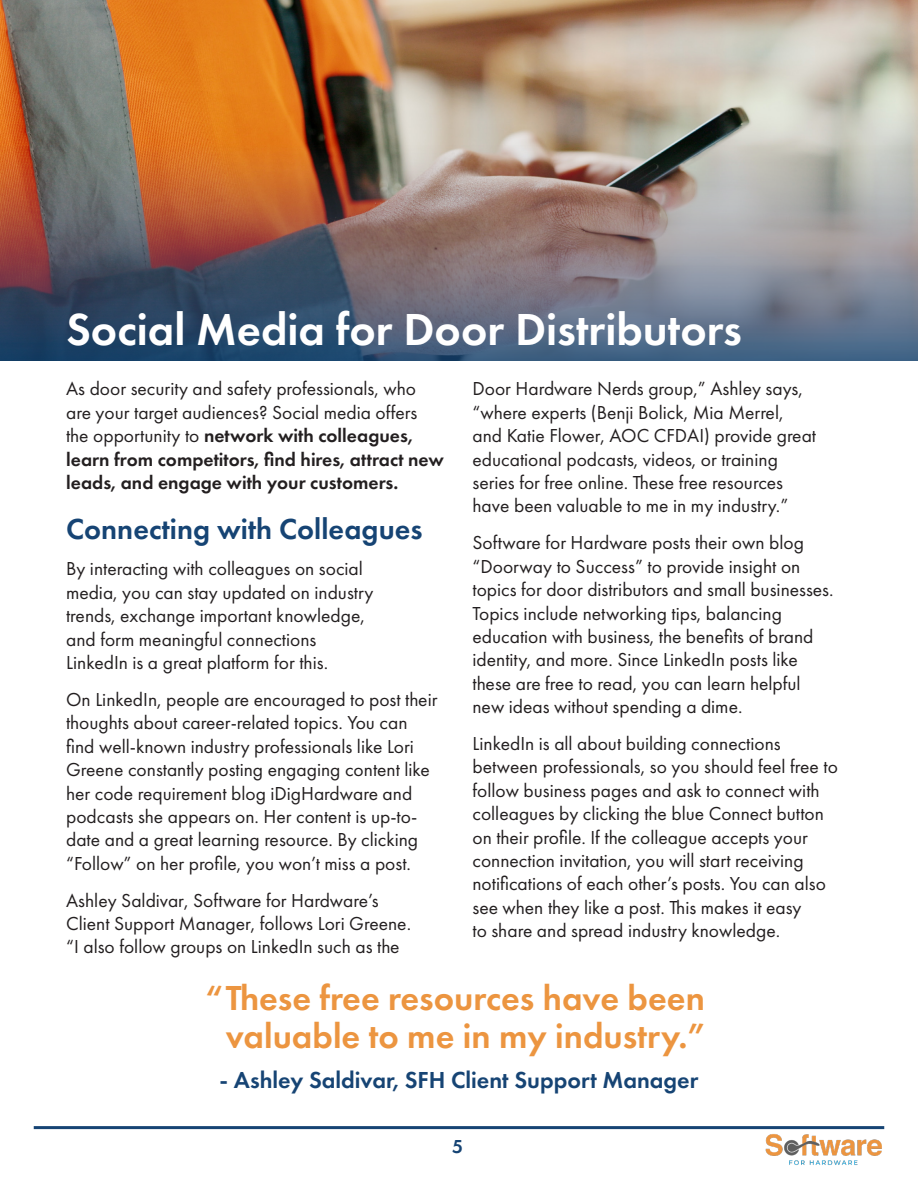
<style>
.page{position:relative;width:918px;height:1188px;background:#fff}
.page>*{position:absolute;margin:0;border:0;box-sizing:border-box;transform-origin:0 0}
.Paragraph_Style_1{font:600 46.5px "Futura PT";color:#fff}
.t1{font:600 36px/37.5px "Futura PT";color:#ec9540;text-align:center}
.Paragraph_Style_1-2{font:600 30px "Futura PT";color:#164474}
.Paragraph_Style_1-3{font:600 24px "Futura PT";color:#164474}
.Paragraph_Style_1-4{font:19.5px/23.4px "Futura PT";color:#231f20}
.t2{font:600 19.5px "Futura PT";color:#164474}
.s1{font-weight:600}
</style>
<div class="page">
<hr style="left:34px;top:1126px;width:850px;height:3px;background:#164474">
<img style="left:764px;top:1129px;width:120px;height:36px">
<img style="left:0;top:0;width:918px;height:34px">
<img style="left:0;top:34px;width:918px;height:327px">
<p class="Paragraph_Style_1" style="left:66px;top:300px;width:677px">Social Media for Door Distributors</p>
<p class="Paragraph_Style_1-4" style="left:66px;top:377px;width:379px">As door security and safety professionals, who are your target audiences? Social media offers the opportunity to <span class="s1">network with colleagues, learn from competitors, find hires, attract new leads, and engage with your customers.</span></p>
<p class="Paragraph_Style_1-2" style="left:66px;top:510px;width:358px">Connecting with Colleagues</p>
<p class="Paragraph_Style_1-4" style="left:66px;top:557px;width:309px">By interacting with colleagues on social media, you can stay updated on industry trends, exchange important knowledge, and form meaningful connections LinkedIn is a great platform for this.</p>
<p class="Paragraph_Style_1-4" style="left:66px;top:688px;width:373px">On LinkedIn, people are encouraged to post their thoughts about career-related topics. You can find well-known industry professionals like Lori Greene constantly posting engaging content like her code requirement blog iDigHardware and podcasts she appears on. Her content is up-to&shy;date and a great learning resource. By clicking “Follow” on her profile, you won’t miss a post.</p>
<p class="Paragraph_Style_1-4" style="left:66px;top:888px;width:346px">Ashley Saldivar, Software for Hardware’s<br>Client Support Manager, follows Lori Greene. “I also follow groups on LinkedIn such as the</p>
<p class="Paragraph_Style_1-4" style="left:472px;top:377px;width:345px">Door Hardware Nerds group,” Ashley says, “where experts (Benji Bolick, Mia Merrel, and Katie Flower, AOC CFDAI) provide great educational podcasts, videos, or training series for free online. These free resources have been valuable to me in my industry.”</p>
<p class="Paragraph_Style_1-4" style="left:472px;top:531px;width:363px">Software for Hardware posts their own blog “Doorway to Success” to provide insight on topics for door distributors and small businesses.<br>Topics include networking tips, balancing education with business, the benefits of brand identity, and more. Since LinkedIn posts like these are free to read, you can learn helpful new ideas without spending a dime.</p>
<p class="Paragraph_Style_1-4" style="left:472px;top:732px;width:367px">LinkedIn is all about building connections between professionals, so you should feel free to follow business pages and ask to connect with colleagues by clicking the blue Connect button on their profile. If the colleague accepts your connection invitation, you will start receiving notifications of each other’s posts. You can also see when they like a post. This makes it easy<br>to share and spread industry knowledge.</p>
<p class="t1" style="left:205px;top:979px;width:501px">“These free resources have been valuable to me in my industry.”</p>
<p class="Paragraph_Style_1-3" style="left:220px;top:1065px;width:480px">- Ashley Saldivar, SFH Client Support Manager</p>
<p class="t2" style="left:452px;top:1135px;width:13px">5</p>
</div>
